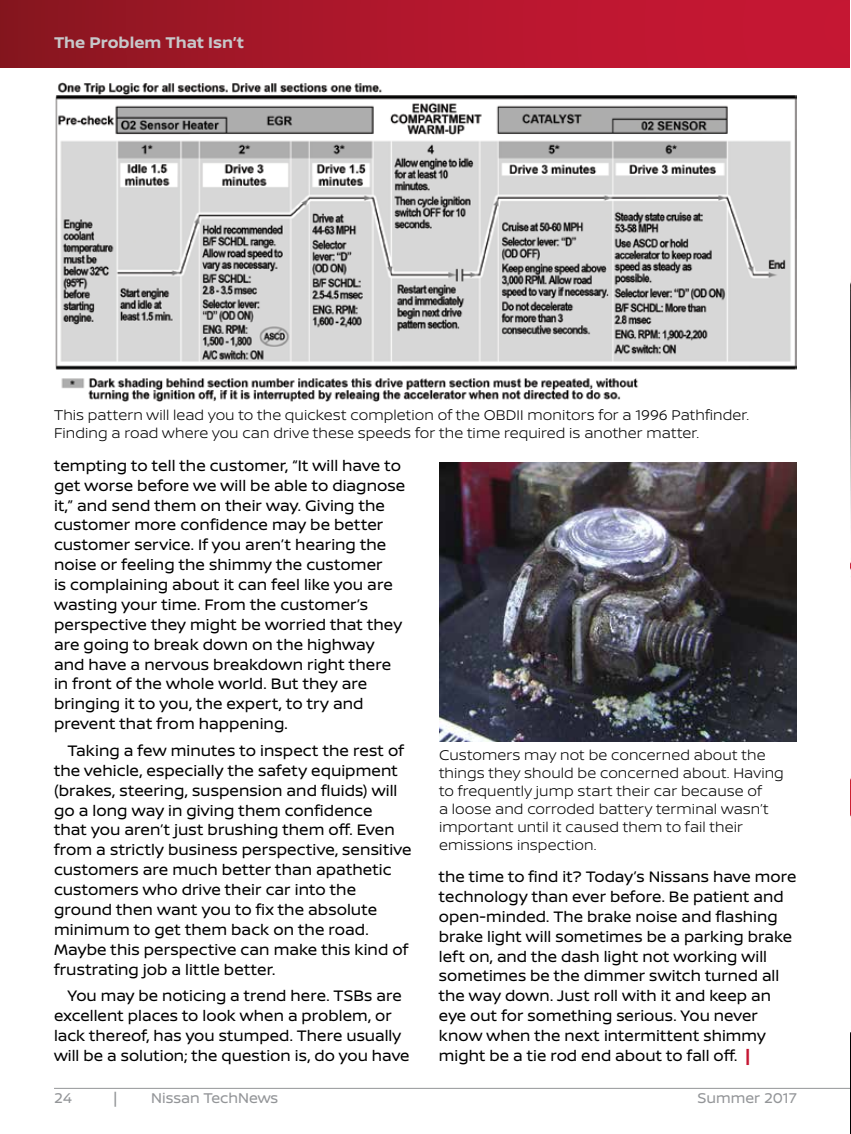
<style>
.page{position:relative;width:851px;height:1134px;background:#fff}
.page>*{position:absolute;margin:0;border:0;box-sizing:border-box;transform-origin:0 0}
.t1{font:700 16.5px "Nissan Brand";color:#c7c8ca}
.t2{font:16.2px/20px "Nissan Brand";color:#000}
.t3{font:300 15px/18px "Nissan Brand";letter-spacing:.005em;color:#000}
.t4{font:15px "Nissan Brand";color:#939598}
.s1{font-weight:700;color:#c51733}
</style>
<div class="page">
<div style="left:0;top:0;width:850px;height:68px;background:linear-gradient(to right,#8d1621,#cf1736)"></div>
<hr style="left:54px;top:1088px;width:796px;height:1px;background:#939598">
<img style="left:439px;top:462px;width:357px;height:280px">
<img style="left:850px;top:282px;width:1px;height:852px">
<img style="left:55px;top:82px;width:741px;height:320px">
<p class="t1" style="left:54px;top:30px;width:191px">The Problem That Isn’t</p>
<p class="t3" style="left:54px;top:406px;width:696px">This pattern will lead you to the quickest completion of the OBDII monitors for a 1996 Pathfinder.<br>Finding a road where you can drive these speeds for the time required is another matter.</p>
<p class="t2" style="left:54px;top:455px;width:353px">tempting to tell the customer, “It will have to get worse before we will be able to diagnose it,” and send them on their way. Giving the customer more confidence may be better customer service. If you aren’t hearing the noise or feeling the shimmy the customer<br>is complaining about it can feel like you are wasting your time. From the customer’s perspective they might be worried that they are going to break down on the highway and have a nervous breakdown right there in front of the whole world. But they are bringing it to you, the expert, to try and prevent that from happening.</p>
<p class="t2" style="left:54px;top:740px;width:359px;text-indent:13px">Taking a few minutes to inspect the rest of the vehicle, especially the safety equipment (brakes, steering, suspension and fluids) will go a long way in giving them confidence<br>that you aren’t just brushing them off. Even from a strictly business perspective, sensitive customers are much better than apathetic customers who drive their car into the ground then want you to fix the absolute minimum to get them back on the road.<br>Maybe this perspective can make this kind of frustrating job a little better.</p>
<p class="t2" style="left:54px;top:985px;width:357px;text-indent:14px">You may be noticing a trend here. TSBs are excellent places to look when a problem, or lack thereof, has you stumped. There usually will be a solution; the question is, do you have</p>
<p class="t4" style="left:54px;top:1087px;width:19px">24</p>
<p class="t4" style="left:113px;top:1087px;width:5px">|</p>
<p class="t4" style="left:151px;top:1087px;width:129px">Nissan TechNews</p>
<p class="t3" style="left:439px;top:745px;width:346px">Customers may not be concerned about the things they should be concerned about. Having to frequently jump start their car because of<br>a loose and corroded battery terminal wasn’t important until it caused them to fail their emissions inspection.</p>
<p class="t2" style="left:439px;top:866px;width:359px">the time to find it? Today’s Nissans have more technology than ever before. Be patient and open-minded. The brake noise and flashing brake light will sometimes be a parking brake left on, and the dash light not working will sometimes be the dimmer switch turned all the way down. Just roll with it and keep an eye out for something serious. You never know when the next intermittent shimmy might be a tie rod end about to fall off. <span class="s1">|</span></p>
<p class="t4" style="left:697px;top:1087px;width:101px">Summer 2017</p>
</div>
